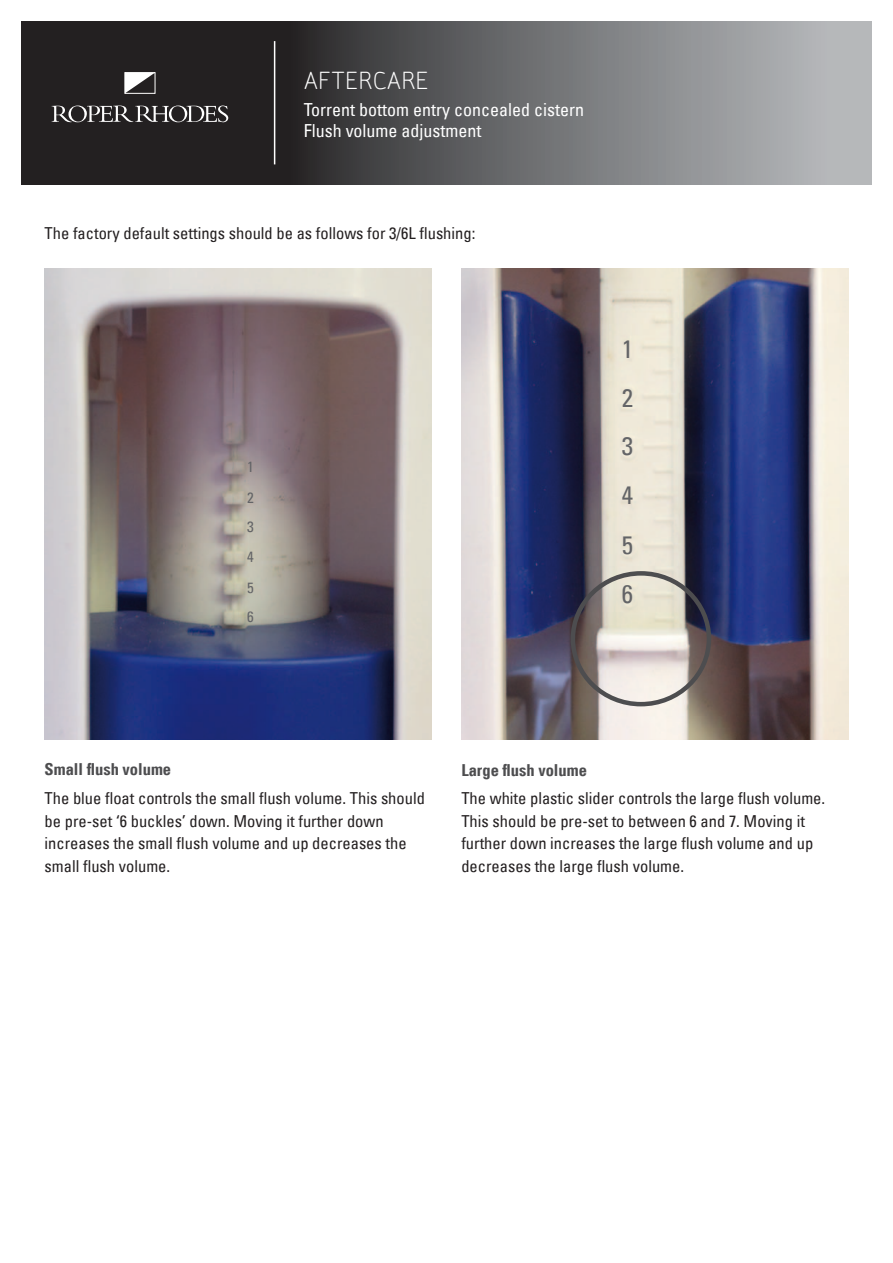
<style>
.page{position:relative;width:893px;height:1263px;background:#fff}
.page>*{position:absolute;margin:0;border:0;box-sizing:border-box;transform-origin:0 0}
.t1{font:condensed 25.5px/48.9px "Univers LT";color:#636467;text-align:justify}
.t2{font:24px "Sylvia";color:#fff}
.t3{font:condensed 18px/21.6px "Univers LT";color:#fff}
.t4{font:condensed 16.5px/22.5px "Univers LT";color:#231f20}
.t5{font:16.5px "Univers Com 67 Bold Cond";color:#4d4d4f}
.t6{font:condensed 15px/30px "Univers LT";color:#636467;text-align:justify}
</style>
<div class="page">
<svg style="left:21px;top:21px;width:851px;height:163px;background:#5e5e60"></svg>
<svg style="left:52px;top:106px;width:176px;height:16px;background:#615f60"></svg>
<div style="left:125px;top:72px;width:30px;height:22px;border:1px solid #fff"></div>
<svg style="left:125px;top:73px;width:30px;height:20px"></svg>
<hr style="left:274px;top:41px;width:1px;height:123px;background:#fff">
<img style="left:45px;top:268px;width:387px;height:472px">
<img style="left:461px;top:268px;width:387px;height:472px">
<div style="left:571px;top:571px;width:140px;height:135px;border:4px solid #4d4d4f;border-radius:50%"></div>
<h2 class="t2" style="left:304px;top:67px;width:127px">AFTERCARE</h2>
<p class="t3" style="left:304px;top:98px;width:282px">Torrent bottom entry concealed cistern<br>Flush volume adjustment</p>
<p class="t4" style="left:45px;top:222px;width:432px">The factory default settings should be as follows for 3/6L flushing:</p>
<p class="t6" style="left:247px;top:451px;width:8px">1<br>2<br>3<br>4<br>5<br>6</p>
<h1 class="t1" style="left:622px;top:324px;width:13px">1<br>2<br>3<br>4<br>5<br>6</h1>
<p class="t5" style="left:45px;top:759px;width:128px">Small flush volume</p>
<p class="t4" style="left:45px;top:787px;width:382px">The blue float controls the small flush volume. This should be pre-set ‘6 buckles’ down. Moving it further down increases the small flush volume and up decreases the small flush volume.</p>
<p class="t5" style="left:461px;top:759px;width:127px">Large flush volume</p>
<p class="t4" style="left:461px;top:787px;width:365px">The white plastic slider controls the large flush volume.<br>This should be pre-set to between 6 and 7. Moving it further down increases the large flush volume and up decreases the large flush volume.</p>
</div>
